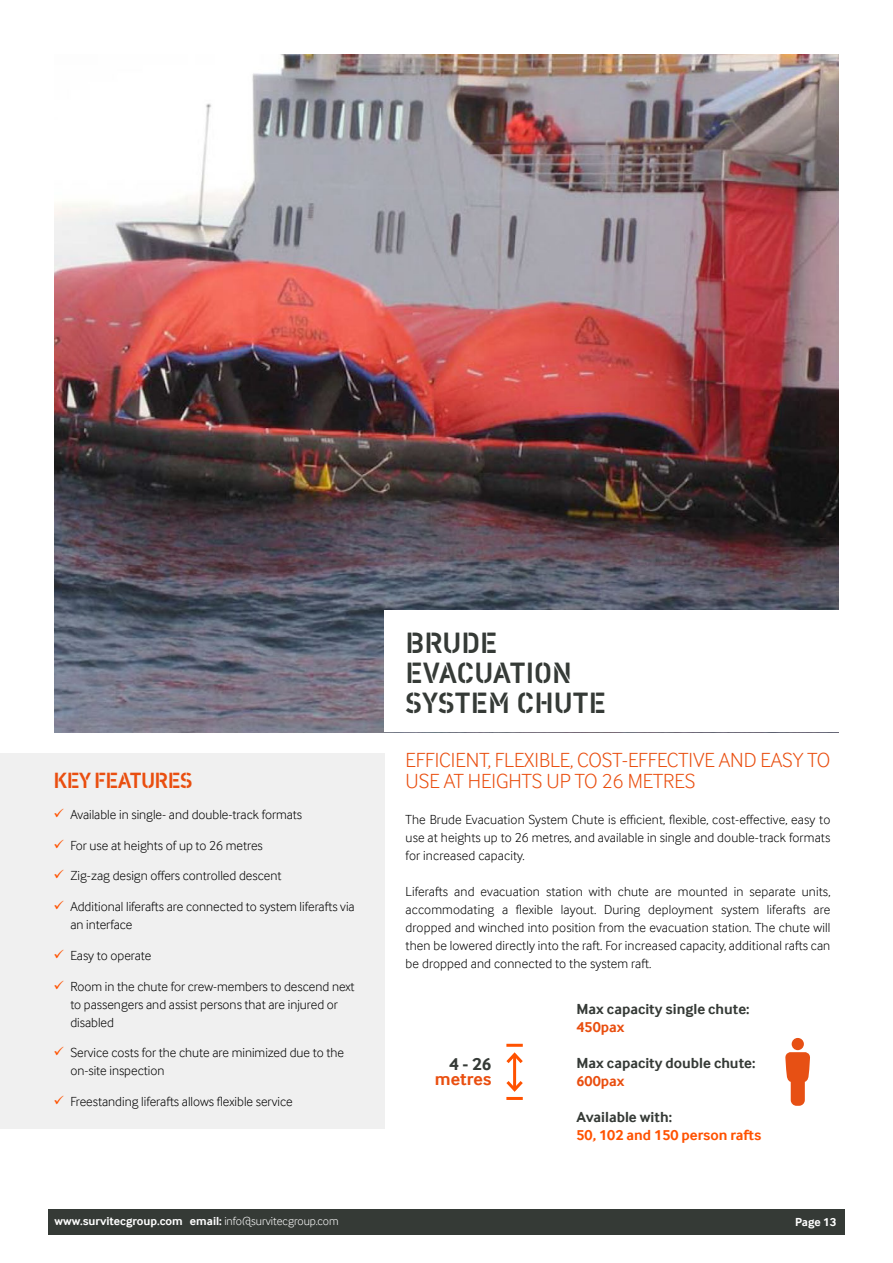
<style>
.page{position:relative;width:893px;height:1263px;background:#fff}
.page>*{position:absolute;margin:0;border:0;box-sizing:border-box;transform-origin:0 0}
.t1{font:30px/30px "Vtg Stencil DIN";color:#353a36}
.t2{font:22.5px "Vtg Stencil DIN";letter-spacing:-.03em;color:#e94e0f}
.t3{font:300 21px/21px "Inter Face";color:#e94e0f}
.t4{font:700 18px "Inter Face";color:#e94e0f}
.t5{font:700 18px "Inter Face";color:#353a36}
.t6{font:700 15px "Inter Face";color:#353a36}
.t7{font:700 15px "Inter Face";color:#ff5200}
.t8{font:700 15px "Inter Face";color:#e94e0f}
.t9{font:300 13.5px/18px "Inter Face";color:#000}
.t10{font:700 12px "Inter Face";color:#fff}
.s1{color:#ff5200}
.s2{font-weight:300}
</style>
<div class="page">
<div style="left:48px;top:1209px;width:797px;height:26px;background:#353a36"></div>
<div style="left:0;top:753px;width:384px;height:375px;background:#f0f0f0"></div>
<img style="left:54px;top:54px;width:785px;height:678px">
<div style="left:384px;top:611px;width:455px;height:121px;background:#fff"></div>
<hr style="left:513px;top:1054px;width:3px;height:36px;background:#ff5200">
<svg style="left:506px;top:1052px;width:17px;height:14px"></svg>
<svg style="left:506px;top:1078px;width:17px;height:14px"></svg>
<hr style="left:506px;top:1044px;width:17px;height:3px;background:#ff5200">
<hr style="left:506px;top:1097px;width:17px;height:3px;background:#ff5200">
<div style="left:792px;top:1038px;width:12px;height:12px;background:#e75014;border-radius:50%"></div>
<svg style="left:785px;top:1052px;width:25px;height:54px"></svg>
<h2 class="t2" style="left:53px;top:767px;width:141px">KEY FEATURES</h2>
<p class="t9" style="left:53px;top:806px;width:250px"><span class="s1">✓</span> Available in single- and double-track formats</p>
<p class="t9" style="left:53px;top:837px;width:211px"><span class="s1">✓</span> For use at heights of up to 26 metres</p>
<p class="t9" style="left:53px;top:868px;width:230px"><span class="s1">✓</span> Zig-zag design offers controlled descent</p>
<p class="t9" style="left:70px;top:899px;width:286px;text-indent:-17px"><span class="s1">✓</span> Additional liferafts are connected to system liferafts via an interface</p>
<p class="t9" style="left:53px;top:947px;width:100px"><span class="s1">✓</span> Easy to operate</p>
<p class="t9" style="left:70px;top:978px;width:286px;text-indent:-17px"><span class="s1">✓</span> Room in the chute for crew-members to descend next to passengers and assist persons that are injured or disabled</p>
<p class="t9" style="left:70px;top:1045px;width:275px;text-indent:-17px"><span class="s1">✓</span> Service costs for the chute are minimized due to the on-site inspection</p>
<p class="t9" style="left:53px;top:1094px;width:241px"><span class="s1">✓</span> Freestanding liferafts allows flexible service</p>
<h1 class="t1" style="left:406px;top:628px;width:202px">BRUDE<br>EVACUATION<br>SYSTEM CHUTE</h1>
<h3 class="t3" style="left:406px;top:751px;width:426px">EFFICIENT, FLEXIBLE, COST-EFFECTIVE AND EASY TO<br>USE AT HEIGHTS UP TO 26 METRES</h3>
<p class="t9" style="left:406px;top:812px;width:426px;text-align:justify">The Brude Evacuation System Chute is efficient, flexible, cost-effective, easy to use at heights up to 26 metres, and available in single and double-track formats for increased capacity.</p>
<p class="t9" style="left:406px;top:884px;width:426px;text-align:justify">Liferafts and evacuation station with chute are mounted in separate units, accommodating a flexible layout. During deployment system liferafts are dropped and winched into position from the evacuation station. The chute will then be lowered directly into the raft. For increased capacity, additional rafts can be dropped and connected to the system raft.</p>
<h3 class="t5" style="left:449px;top:1054px;width:44px">4 - 26</h3>
<h3 class="t4" style="left:435px;top:1069px;width:58px">metres</h3>
<p class="t6" style="left:576px;top:1000px;width:175px">Max capacity single chute:</p>
<p class="t8" style="left:576px;top:1018px;width:49px">450pax</p>
<p class="t6" style="left:576px;top:1054px;width:180px">Max capacity double chute:</p>
<p class="t8" style="left:576px;top:1072px;width:49px">600pax</p>
<p class="t6" style="left:576px;top:1108px;width:97px">Available with:</p>
<p class="t7" style="left:576px;top:1126px;width:186px">50, 102 and 150 person rafts</p>
<p class="t10" style="left:55px;top:1214px;width:285px">www.survitecgroup.com email: <span class="s2">info@survitecgroup.com</span></p>
<p class="t10" style="left:795px;top:1215px;width:43px">Page 13</p>
</div>
